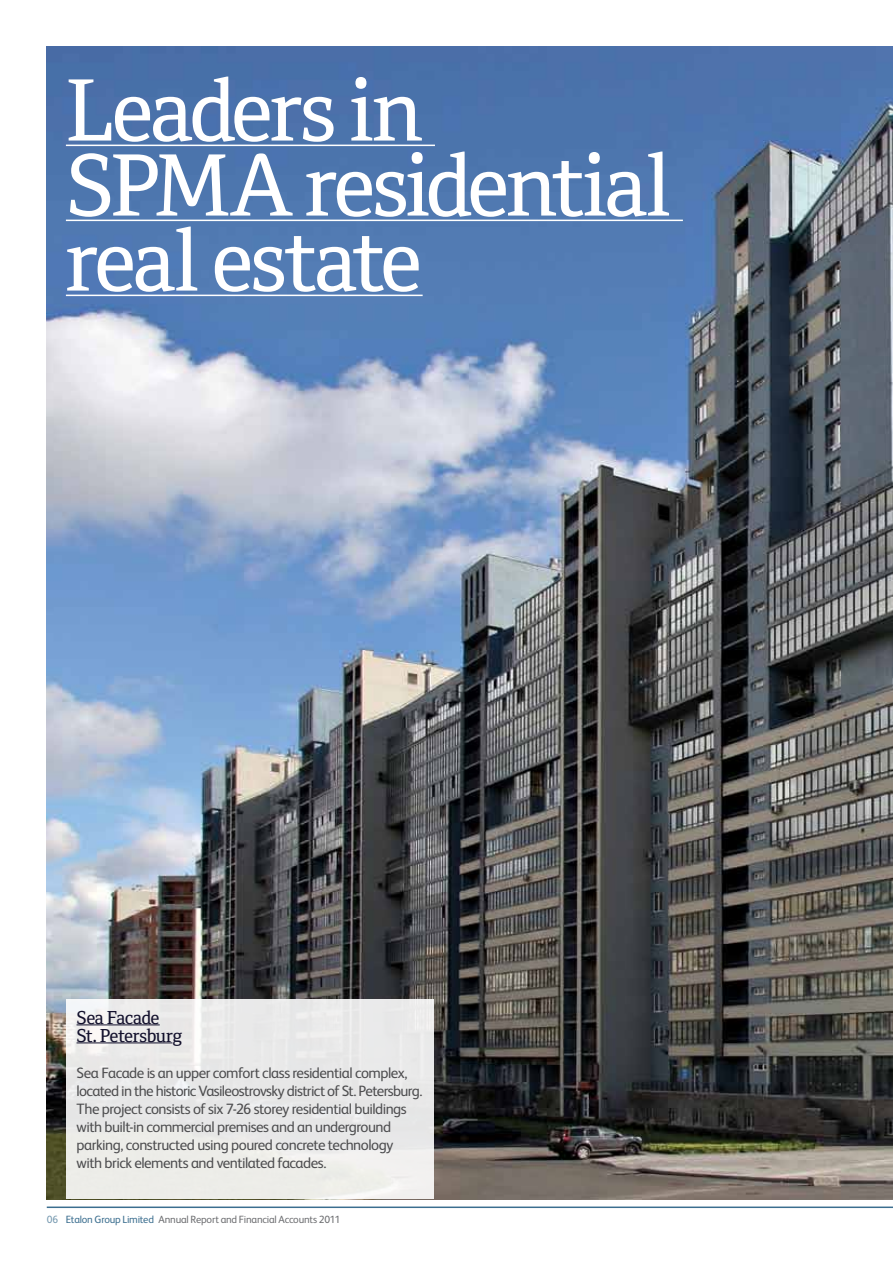
<style>
.page{position:relative;width:893px;height:1263px;background:#fff}
.page>*{position:absolute;margin:0;border:0;box-sizing:border-box;transform-origin:0 0}
.t1{font:84.75px/75px "Cordale";letter-spacing:-.05em;color:#fff}
.t2{font:18px/18px "Cordale";letter-spacing:-.045em;color:#12102c}
.t3{font:15px/18px "FS Albert";letter-spacing:-.035em;color:#4d4d4f}
.t4{font:10.5px "FS Albert";letter-spacing:-.02em;color:#6d6e71}
.s1{color:#7699b0}
.s2{color:#3b6e8f}
</style>
<div class="page">
<img style="left:47px;top:47px;width:846px;height:1152px">
<hr style="left:47px;top:1206px;width:846px;height:2px;background:#3b6e8f">
<div style="left:66px;top:999px;width:367px;height:200px;background:#eaeae8"></div>
<hr style="left:66px;top:145px;width:369px;height:1px;background:#fff">
<hr style="left:66px;top:220px;width:617px;height:1px;background:#fff">
<hr style="left:66px;top:295px;width:357px;height:1px;background:#fff">
<hr style="left:77px;top:1024px;width:83px;height:1px;background:#12102c">
<hr style="left:77px;top:1042px;width:95px;height:1px;background:#12102c">
<h1 class="t1" style="left:66px;top:74px;width:606px">Leaders in<br>SPMA residential real estate</h1>
<p class="t2" style="left:77px;top:1008px;width:107px">Sea Facade<br>St. Petersburg</p>
<p class="t3" style="left:77px;top:1063px;width:347px">Sea Facade is an upper comfort class residential complex, located in the historic Vasileostrovsky district of St. Petersburg.<br>The project consists of six 7-26 storey residential buildings with built-in commercial premises and an underground parking, constructed using poured concrete technology with brick elements and ventilated facades.</p>
<p class="t4" style="left:47px;top:1213px;width:295px"><span class="s1">06</span> <span class="s2">Etalon Group Limited</span> Annual Report and Financial Accounts 2011</p>
</div>
